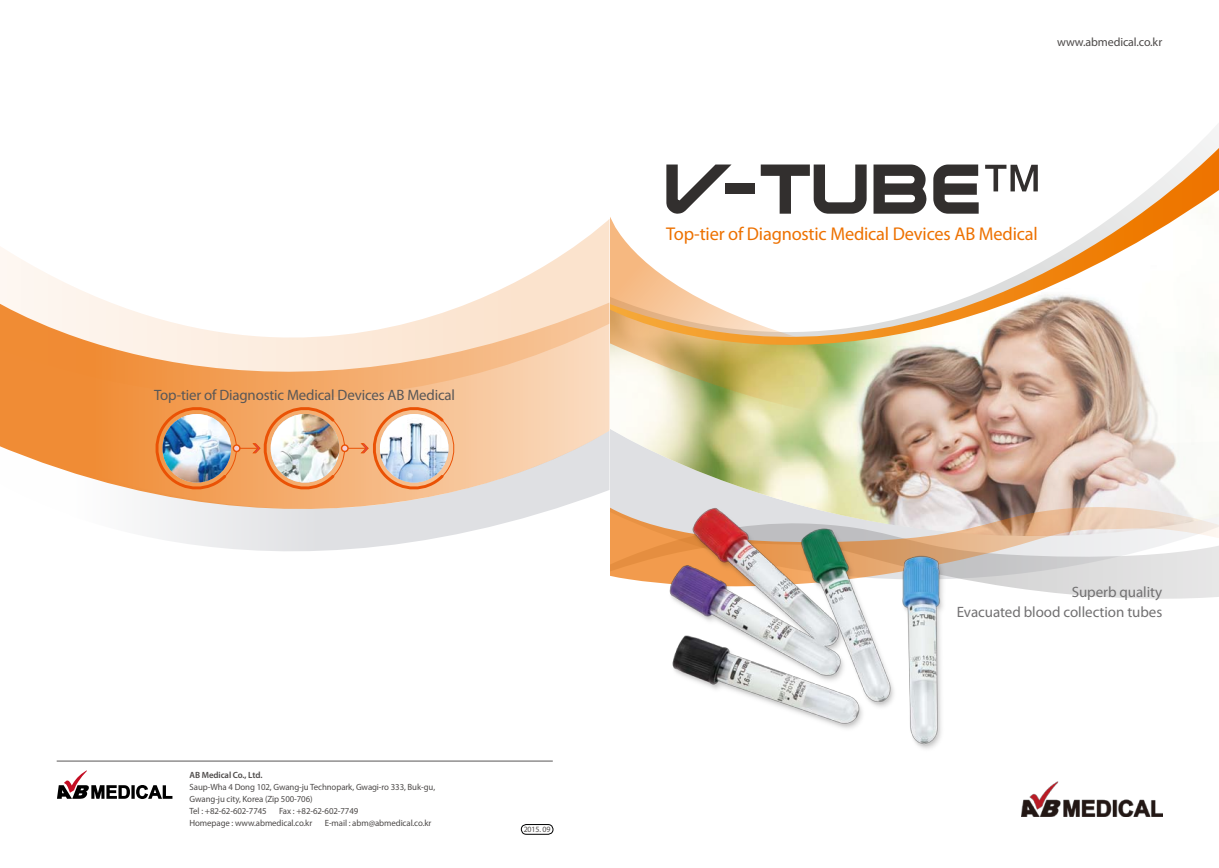
<style>
.page{position:relative;width:1219px;height:868px;background:#fff}
.page>*{position:absolute;margin:0;border:0;box-sizing:border-box;transform-origin:0 0}
.t1{font:18.5px "Myriad Pro";letter-spacing:-.01em;color:#ed7100}
.t2{font:15px "Myriad Pro";letter-spacing:-.01em;color:#595757}
.t3{font:15px/20px "Myriad Pro";letter-spacing:-.005em;color:#727172;text-align:right}
.t4{font:12px "Myriad Pro";letter-spacing:-.01em;color:#4c4948}
.t5{font:9px/12px "Myriad Pro";letter-spacing:-.01em;color:#4c4948}
.t6{font:600 9px "Myriad Pro";letter-spacing:-.01em;color:#4c4948}
.t7{font:8.1px "Myriad Pro";letter-spacing:-.015em;color:#4c4948}
</style>
<div class="page">
<img style="left:1021px;top:781px;width:141px;height:35px">
<img style="left:609px;top:443px;width:610px;height:63px">
<svg style="left:1024px;top:589px;width:195px;height:10px;fill:#e3e3e3"></svg>
<svg style="left:1023px;top:506px;width:196px;height:83px"></svg>
<img style="left:609px;top:148px;width:610px;height:295px">
<div style="left:521px;top:824px;width:32px;height:10px;border:1px solid #000;border-radius:5px"></div>
<svg style="left:57px;top:770px;width:115px;height:28px"></svg>
<hr style="left:57px;top:760px;width:496px;height:1px;background:#595757">
<svg style="left:147px;top:510px;width:403px;height:41px;fill:#e6e7e9"></svg>
<svg style="left:0;top:219px;width:609px;height:75px"></svg>
<svg style="left:0;top:294px;width:609px;height:216px"></svg>
<img style="left:149px;top:404px;width:309px;height:92px">
<svg style="left:666px;top:164px;width:65px;height:50px"></svg>
<svg style="left:761px;top:164px;width:106px;height:50px"></svg>
<svg style="left:873px;top:164px;width:53px;height:50px"></svg>
<svg style="left:933px;top:164px;width:46px;height:50px"></svg>
<svg style="left:985px;top:165px;width:53px;height:26px"></svg>
<div style="left:725px;top:183px;width:30px;height:11px;background:#322f2e"></div>
<img style="left:599px;top:465px;width:424px;height:284px">
<h2 class="t2" style="left:154px;top:385px;width:302px">Top-tier of Diagnostic Medical Devices AB Medical</h2>
<p class="t6" style="left:190px;top:768px;width:74px">AB Medical Co., Ltd.</p>
<p class="t5" style="left:190px;top:780px;width:247px">Saup-Wha 4 Dong 102, Gwang-ju Technopark, Gwagi-ro 333, Buk-gu,<br>Gwang-ju city, Korea (Zip 500-706)<br>Tel : +82-62-602-7745</p>
<p class="t5" style="left:190px;top:804px;width:170px;text-indent:90px">Fax : +82-62-602-7749<br>Homepage : www.abmedical.co.kr</p>
<p class="t5" style="left:325px;top:816px;width:108px">E-mail : abm@abmedical.co.kr</p>
<p class="t7" style="left:524px;top:824px;width:28px">2015. 09</p>
<h3 class="t4" style="left:1057px;top:34px;width:107px">www.abmedical.co.kr</h3>
<h1 class="t1" style="left:666px;top:222px;width:373px">Top-tier of Diagnostic Medical Devices AB Medical</h1>
<h2 class="t3" style="left:957px;top:581px;width:207px">Superb quality<br>Evacuated blood collection tubes</h2>
</div>
